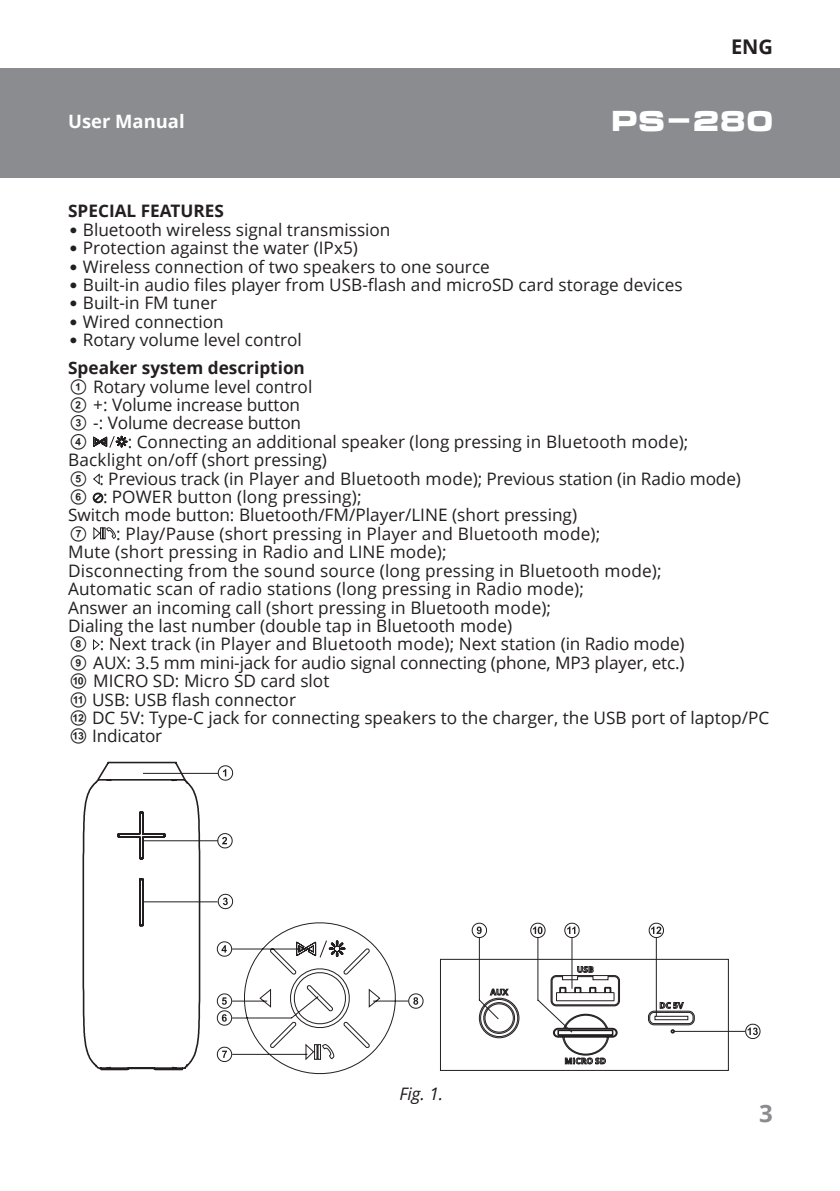
<style>
.page{position:relative;width:840px;height:1191px;background:#fff}
.page>*{position:absolute;margin:0;border:0;box-sizing:border-box;transform-origin:0 0}
.t1{font:700 28px "Micra";color:#fff}
.t2{font:700 24px "Open Sans";color:#8a8c8f}
.t3{font:700 20.4px "Open Sans";color:#231f20}
.t4{font:700 18.4px "Open Sans";color:#fff}
.t5{font:17.2px/18.4px "Open Sans";color:#231f20}
.t6{font:700 17.2px "Open Sans";color:#231f20}
.t7{font:italic 17.2px "Open Sans";color:#231f20}
.t8{font:17.2px "SVEN";color:#231f20}
.s1{font-family:"Pragmatica";font-weight:700;font-size:16px}
.s2{font-weight:700}
.s3{font-family:"SVEN"}
</style>
<div class="page">
<div style="left:0;top:68px;width:839px;height:109px;background:#8a8c8f"></div>
<svg style="left:93px;top:435px;width:35px;height:13px"></svg>
<svg style="left:93px;top:473px;width:7px;height:12px"></svg>
<svg style="left:92px;top:492px;width:11px;height:11px"></svg>
<svg style="left:93px;top:527px;width:23px;height:13px"></svg>
<svg style="left:93px;top:639px;width:7px;height:12px"></svg>
<svg style="left:82px;top:761px;width:102px;height:310px"></svg>
<svg style="left:218px;top:765px;width:15px;height:7px"></svg>
<svg style="left:142px;top:772px;width:92px;height:297px"></svg>
<svg style="left:231px;top:914px;width:498px;height:161px"></svg>
<svg style="left:217px;top:941px;width:15px;height:15px"></svg>
<svg style="left:217px;top:993px;width:15px;height:32px"></svg>
<svg style="left:217px;top:1046px;width:15px;height:16px"></svg>
<svg style="left:408px;top:993px;width:15px;height:15px"></svg>
<svg style="left:670px;top:1029px;width:4px;height:4px"></svg>
<hr style="left:673px;top:1030px;width:71px;height:2px;background:#231f20">
<svg style="left:471px;top:922px;width:192px;height:134px"></svg>
<svg style="left:744px;top:1023px;width:16px;height:16px"></svg>
<p class="t3" style="left:730px;top:32px;width:43px">ENG</p>
<p class="t4" style="left:68px;top:108px;width:118px">User Manual</p>
<h1 class="t1" style="left:610px;top:106px;width:165px">PS-280</h1>
<p class="t6" style="left:68px;top:199px;width:157px">SPECIAL FEATURES</p>
<p class="t5" style="left:68px;top:220px;width:324px"><span class="s1">•</span> Bluetooth wireless signal transmission</p>
<p class="t5" style="left:68px;top:238px;width:291px"><span class="s1">•</span> Protection against the water (IPx5)</p>
<p class="t5" style="left:68px;top:257px;width:423px"><span class="s1">•</span> Wireless connection of two speakers to one source</p>
<p class="t5" style="left:68px;top:275px;width:615px"><span class="s1">•</span> Built-in audio files player from USB-flash and microSD card storage devices</p>
<p class="t5" style="left:68px;top:293px;width:150px"><span class="s1">•</span> Built-in FM tuner</p>
<p class="t5" style="left:68px;top:312px;width:157px"><span class="s1">•</span> Wired connection</p>
<p class="t5" style="left:68px;top:325px;width:238px;line-height:28px"><span class="s1">•</span> Rotary volume level control<br><span class="s2">Speaker system description</span></p>
<p class="t5" style="left:68px;top:377px;width:245px"><span class="s3">A</span> Rotary volume level control<br><span class="s3">B</span> +: Volume increase button<br><span class="s3">C</span> -: Volume decrease button</p>
<p class="t8" style="left:68px;top:432px;width:22px">D</p>
<p class="t5" style="left:68px;top:432px;width:674px;text-indent:60px">: Connecting an additional speaker (long pressing in Bluetooth mode); Backlight on/off (short pressing)<br><span class="s3">E</span> : Previous track (in Player and Bluetooth mode); Previous station (in Radio mode)<br><span class="s3">F</span> : POWER button (long pressing);<br>Switch mode button: Bluetooth/FM/Player/LINE (short pressing)</p>
<p class="t8" style="left:68px;top:524px;width:22px">G</p>
<p class="t5" style="left:68px;top:524px;width:702px;text-indent:48px">: Play/Pause (short pressing in Player and Bluetooth mode);<br>Mute (short pressing in Radio and LINE mode);<br>Disconnecting from the sound source (long pressing in Bluetooth mode);<br>Automatic scan of radio stations (long pressing in Radio mode);<br>Answer an incoming call (short pressing in Bluetooth mode);<br>Dialing the last number (double tap in Bluetooth mode)<br><span class="s3">H</span> : Next track (in Player and Bluetooth mode); Next station (in Radio mode)<br><span class="s3">I</span> AUX: 3.5 mm mini-jack for audio signal connecting (phone, MP3 player, etc.)<br><span class="s3">J</span> MICRO SD: Micro SD card slot<br><span class="s3">K</span> USB: USB flash connector<br><span class="s3">L</span> DC 5V: Type-C jack for connecting speakers to the charger, the USB port of laptop/PC <span class="s3">M</span> Indicator</p>
<p class="t7" style="left:399px;top:1082px;width:45px">Fig. 1.</p>
<h2 class="t2" style="left:758px;top:1096px;width:15px">3</h2>
</div>
